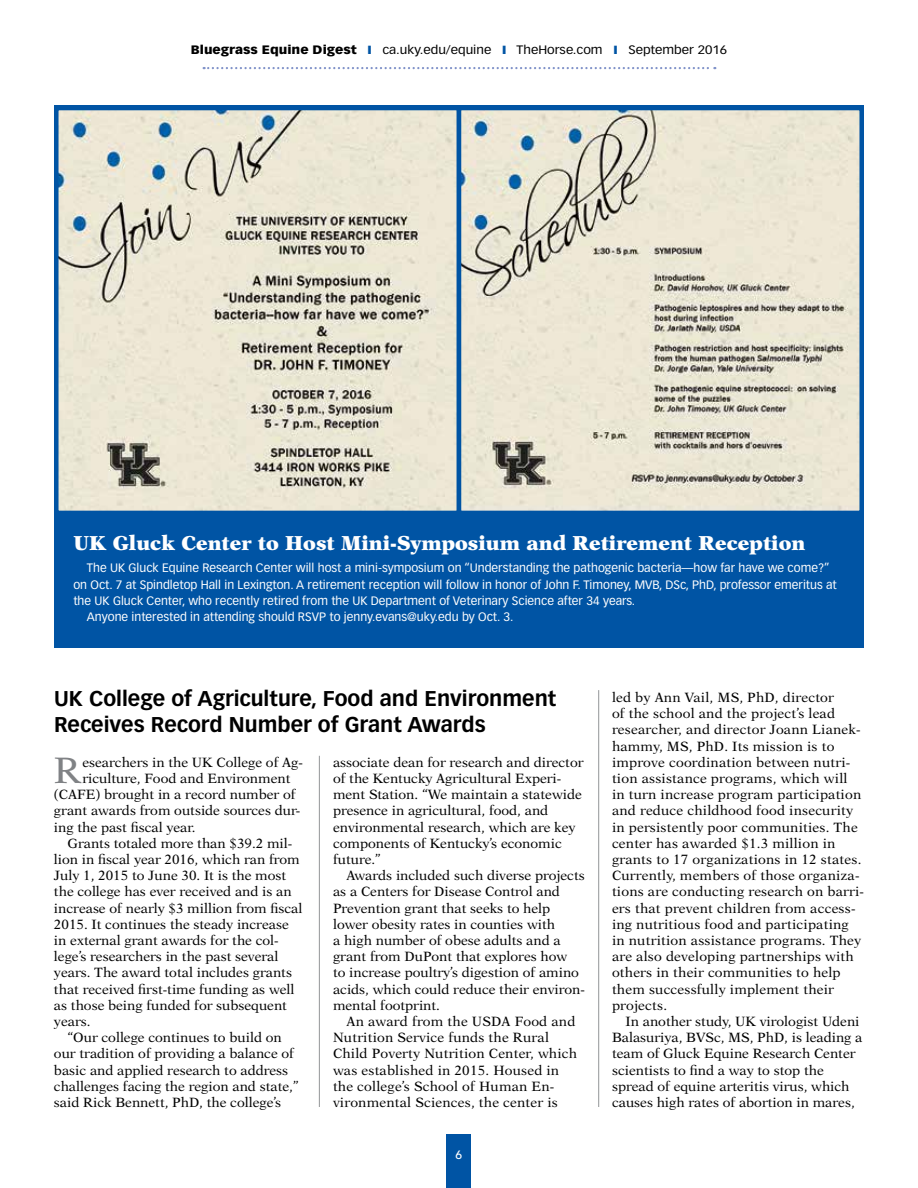
<style>
.page{position:relative;width:918px;height:1188px;background:#fff}
.page>*{position:absolute;margin:0;border:0;box-sizing:border-box;transform-origin:0 0}
.t1{font:36.9px "New Aster LT Std";color:#808285}
.t2{font:700 21px/25.2px "Vectora LT Std";color:#000}
.t3{font:900 20.25px "New Aster LT Std";color:#fff}
.t4{font:13.5px/16.2px "New Aster LT Std";color:#000}
.t5{font:12px "Vectora LT Std";color:#fff}
.t6{font:12px "Vectora LT Std";color:#000;scale:1.1 1}
.t7{font:500 12px "Avenir LT Std";color:#fff}
.s1{font-weight:900}
.s2{color:#0054a4}
</style>
<div class="page">
<div style="left:447px;top:1134px;width:24px;height:54px;background:#0054a4"></div>
<svg style="left:204px;top:67px;width:511px;height:2px"></svg>
<hr style="left:598px;top:690px;width:1px;height:417px;background:#939598">
<hr style="left:319px;top:756px;width:1px;height:351px;background:#939598">
<div style="left:54px;top:105px;width:810px;height:543px;background:#0054a4"></div>
<img style="left:60px;top:112px;width:395px;height:397px">
<div style="left:54px;top:106px;width:407px;height:409px;border:5px solid #0054a4"></div>
<svg style="left:463px;top:112px;width:395px;height:397px;fill:#ece7d4"></svg>
<div style="left:457px;top:106px;width:407px;height:409px;border:5px solid #0054a4"></div>
<p class="t6" style="left:191px;top:43px;width:489px"><span class="s1">Bluegrass Equine Digest</span> <span class="s2">❙</span> ca.uky.edu/equine <span class="s2">❙</span> TheHorse.com <span class="s2">❙</span> September 2016</p>
<h3 class="t3" style="left:73px;top:531px;width:733px">UK Gluck Center to Host Mini-Symposium and Retirement Reception</h3>
<p class="t5" style="left:87px;top:561px;width:744px">The UK Gluck Equine Research Center will host a mini-symposium on “Understanding the pathogenic bacteria—how far have we come?”</p>
<p class="t5" style="left:73px;top:577px;width:765px">on Oct. 7 at Spindletop Hall in Lexington. A retirement reception will follow in honor of John F. Timoney, MVB, DSc, PhD, professor emeritus at</p>
<p class="t5" style="left:73px;top:593px;width:563px">the UK Gluck Center, who recently retired from the UK Department of Veterinary Science after 34 years.</p>
<p class="t5" style="left:87px;top:610px;width:428px">Anyone interested in attending should RSVP to jenny.evans@uky.edu by Oct. 3.</p>
<h2 class="t2" style="left:54px;top:686px;width:504px">UK College of Agriculture, Food and Environment<br>Receives Record Number of Grant Awards</h2>
<h1 class="t1" style="left:54px;top:749px;width:29px">R</h1>
<p class="t4" style="left:82px;top:754px;width:222px">esearchers in the UK College of Ag-</p>
<p class="t4" style="left:82px;top:770px;width:210px">riculture, Food and Environment</p>
<p class="t4" style="left:54px;top:787px;width:243px">(CAFE) brought in a record number of</p>
<p class="t4" style="left:54px;top:803px;width:248px">grant awards from outside sources dur-</p>
<p class="t4" style="left:54px;top:819px;width:143px">ing the past fiscal year.</p>
<p class="t4" style="left:67px;top:835px;width:226px">Grants totaled more than $39.2 mil-</p>
<p class="t4" style="left:54px;top:851px;width:247px">lion in fiscal year 2016, which ran from</p>
<p class="t4" style="left:54px;top:868px;width:234px">July 1, 2015 to June 30. It is the most</p>
<p class="t4" style="left:54px;top:884px;width:239px">the college has ever received and is an</p>
<p class="t4" style="left:54px;top:900px;width:250px">increase of nearly $3 million from fiscal</p>
<p class="t4" style="left:54px;top:916px;width:236px">2015. It continues the steady increase</p>
<p class="t4" style="left:54px;top:932px;width:226px">in external grant awards for the col-</p>
<p class="t4" style="left:54px;top:949px;width:226px">lege’s researchers in the past several</p>
<p class="t4" style="left:54px;top:965px;width:240px">years. The award total includes grants</p>
<p class="t4" style="left:54px;top:981px;width:242px">that received first-time funding as well</p>
<p class="t4" style="left:54px;top:997px;width:235px">as those being funded for subsequent</p>
<p class="t4" style="left:54px;top:1013px;width:38px">years.</p>
<p class="t4" style="left:67px;top:1030px;width:216px">“Our college continues to build on</p>
<p class="t4" style="left:54px;top:1046px;width:242px">our tradition of providing a balance of</p>
<p class="t4" style="left:54px;top:1062px;width:236px">basic and applied research to address</p>
<p class="t4" style="left:54px;top:1078px;width:246px">challenges facing the region and state,”</p>
<p class="t4" style="left:54px;top:1094px;width:229px">said Rick Bennett, PhD, the college’s</p>
<p class="t4" style="left:333px;top:754px;width:252px">associate dean for research and director of the Kentucky Agricultural Experi&shy;ment Station. “We maintain a statewide presence in agricultural, food, and environmental research, which are key components of Kentucky’s economic future.”</p>
<p class="t4" style="left:333px;top:868px;width:254px;text-indent:14px">Awards included such diverse projects as a Centers for Disease Control and Prevention grant that seeks to help lower obesity rates in counties with<br>a high number of obese adults and a grant from DuPont that explores how<br>to increase poultry’s digestion of amino acids, which could reduce their environ&shy;mental footprint.</p>
<p class="t4" style="left:333px;top:1013px;width:246px;text-indent:14px">An award from the USDA Food and Nutrition Service funds the Rural Child Poverty Nutrition Center, which was established in 2015. Housed in the college’s School of Human En&shy;vironmental Sciences, the center is</p>
<p class="t7" style="left:456px;top:1148px;width:8px">6</p>
<p class="t4" style="left:612px;top:689px;width:254px">led by Ann Vail, MS, PhD, director<br>of the school and the project’s lead researcher, and director Joann Lianek&shy;hammy, MS, PhD. Its mission is to improve coordination between nutri&shy;tion assistance programs, which will<br>in turn increase program participation and reduce childhood food insecurity in persistently poor communities. The center has awarded $1.3 million in grants to 17 organizations in 12 states.<br>Currently, members of those organiza&shy;tions are conducting research on barri&shy;ers that prevent children from access&shy;ing nutritious food and participating in nutrition assistance programs. They are also developing partnerships with others in their communities to help them successfully implement their projects.</p>
<p class="t4" style="left:612px;top:1013px;width:252px;text-indent:14px">In another study, UK virologist Udeni Balasuriya, BVSc, MS, PhD, is leading a team of Gluck Equine Research Center scientists to find a way to stop the spread of equine arteritis virus, which causes high rates of abortion in mares,</p>
</div>
